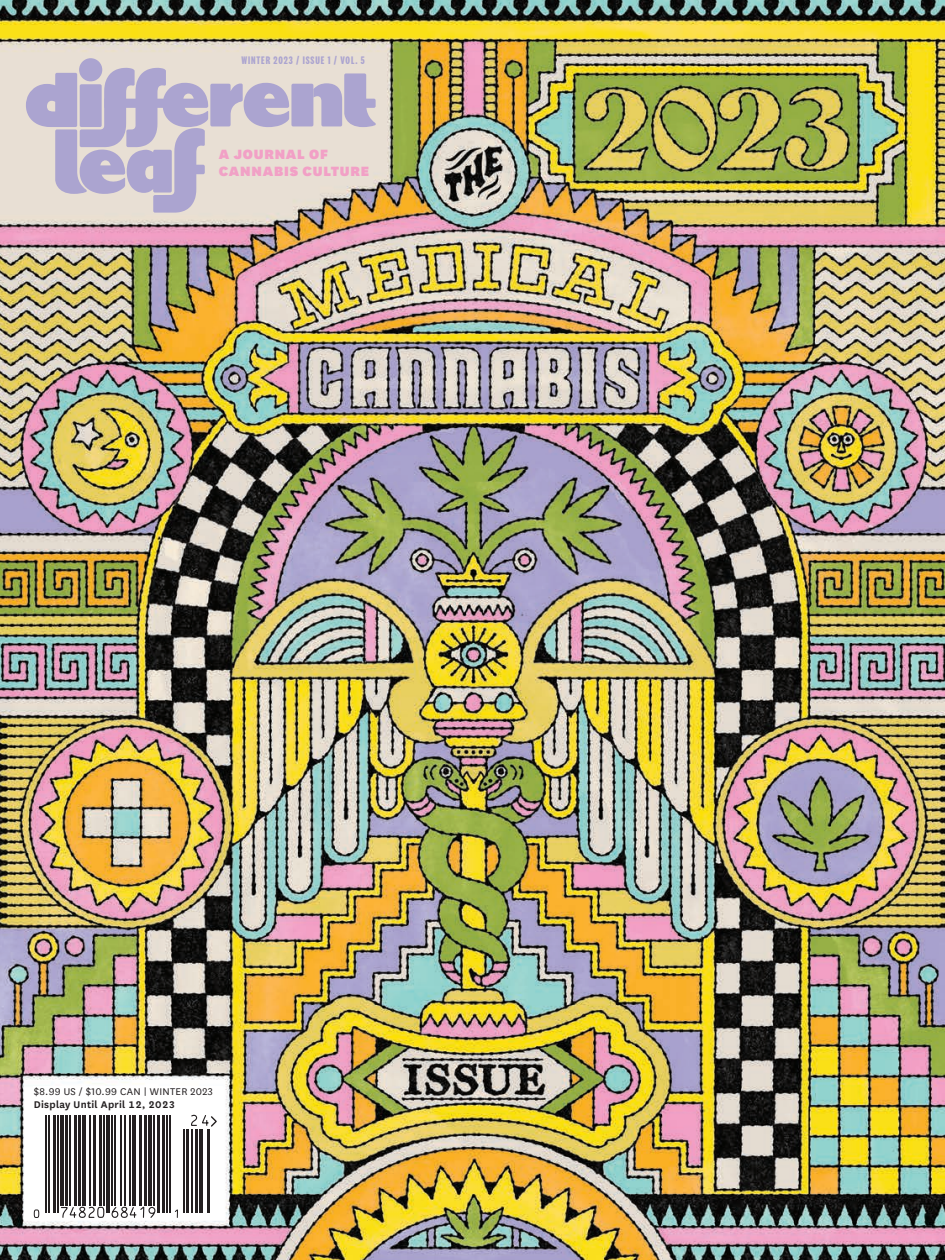
<style>
.page{position:relative;width:945px;height:1260px;background:#fff}
.page>*{position:absolute;margin:0;border:0;box-sizing:border-box;transform-origin:0 0}
.t1{font:900 15.75px/17.5px "National";letter-spacing:.05em;color:#f2a0c6}
.t2{font:11.38px "National";letter-spacing:.025em;color:#231f20}
.t3{font:600 11.38px "National";letter-spacing:.025em;color:#231f20}
.t4{font:700 11.38px "National 2 Compressed";letter-spacing:.075em;color:#aba4d0}
.s1{color:#f1a1c6}
</style>
<div class="page">
<img style="left:0;top:0;width:945px;height:1260px">
<div style="left:291px;top:84px;width:22px;height:42px;background:#aba4d0;border-radius:2px"></div>
<svg style="left:313px;top:73px;width:63px;height:54px;background:#bfb8d1"></svg>
<svg style="left:26px;top:58px;width:263px;height:155px;background:#ccc4d2"></svg>
<hr style="left:46px;top:1115px;width:1px;height:97px;background:#231f20">
<hr style="left:48px;top:1115px;width:2px;height:97px;background:#231f20">
<hr style="left:54px;top:1115px;width:2px;height:97px;background:#231f20">
<hr style="left:58px;top:1115px;width:1px;height:97px;background:#231f20">
<hr style="left:60px;top:1115px;width:4px;height:91px;background:#231f20">
<hr style="left:65px;top:1115px;width:3px;height:91px;background:#231f20">
<hr style="left:69px;top:1115px;width:2px;height:91px;background:#231f20">
<hr style="left:75px;top:1115px;width:2px;height:91px;background:#231f20">
<hr style="left:78px;top:1115px;width:3px;height:91px;background:#231f20">
<hr style="left:82px;top:1115px;width:4px;height:91px;background:#231f20">
<hr style="left:89px;top:1115px;width:1px;height:91px;background:#231f20">
<hr style="left:93px;top:1115px;width:2px;height:91px;background:#231f20">
<hr style="left:100px;top:1115px;width:2px;height:91px;background:#231f20">
<hr style="left:103px;top:1115px;width:2px;height:91px;background:#231f20">
<hr style="left:106px;top:1115px;width:1px;height:97px;background:#231f20">
<hr style="left:109px;top:1115px;width:1px;height:97px;background:#231f20">
<hr style="left:111px;top:1115px;width:2px;height:91px;background:#231f20">
<hr style="left:114px;top:1115px;width:1px;height:91px;background:#231f20">
<hr style="left:120px;top:1115px;width:2px;height:91px;background:#231f20">
<hr style="left:124px;top:1115px;width:2px;height:91px;background:#231f20">
<hr style="left:130px;top:1115px;width:1px;height:91px;background:#231f20">
<hr style="left:132px;top:1115px;width:4px;height:91px;background:#231f20">
<hr style="left:139px;top:1115px;width:2px;height:91px;background:#231f20">
<hr style="left:144px;top:1115px;width:3px;height:91px;background:#231f20">
<hr style="left:148px;top:1115px;width:4px;height:91px;background:#231f20">
<hr style="left:153px;top:1115px;width:1px;height:91px;background:#231f20">
<hr style="left:157px;top:1115px;width:3px;height:97px;background:#231f20">
<hr style="left:162px;top:1115px;width:3px;height:97px;background:#231f20">
<hr style="left:166px;top:1115px;width:2px;height:97px;background:#231f20">
<hr style="left:169px;top:1115px;width:1px;height:97px;background:#231f20">
<hr style="left:183px;top:1129px;width:2px;height:83px;background:#231f20">
<hr style="left:186px;top:1129px;width:3px;height:83px;background:#231f20">
<hr style="left:191px;top:1129px;width:1px;height:83px;background:#231f20">
<hr style="left:195px;top:1129px;width:3px;height:83px;background:#231f20">
<hr style="left:199px;top:1129px;width:1px;height:83px;background:#231f20">
<hr style="left:202px;top:1129px;width:1px;height:83px;background:#231f20">
<hr style="left:207px;top:1129px;width:2px;height:83px;background:#231f20">
<svg style="left:33px;top:1209px;width:7px;height:9px"></svg>
<svg style="left:60px;top:1206px;width:96px;height:13px"></svg>
<svg style="left:174px;top:1209px;width:4px;height:9px"></svg>
<svg style="left:190px;top:1114px;width:28px;height:14px"></svg>
<div style="left:34px;top:1087px;width:189px;height:25px;background:#fff"></div>
<p class="t4" style="left:242px;top:54px;width:125px">WINTER 2023 / ISSUE 1 / VOL. 5</p>
<h1 class="t1" style="left:219px;top:144px;width:152px">A JOURNAL OF<br><span class="s1">CANN</span>ABIS CULTURE</h1>
<p class="t2" style="left:34px;top:1084px;width:180px">$8.99 US / $10.99 CAN | WINTER 2023</p>
<p class="t3" style="left:34px;top:1096px;width:143px">Display Until April 12, 2023</p>
</div>
